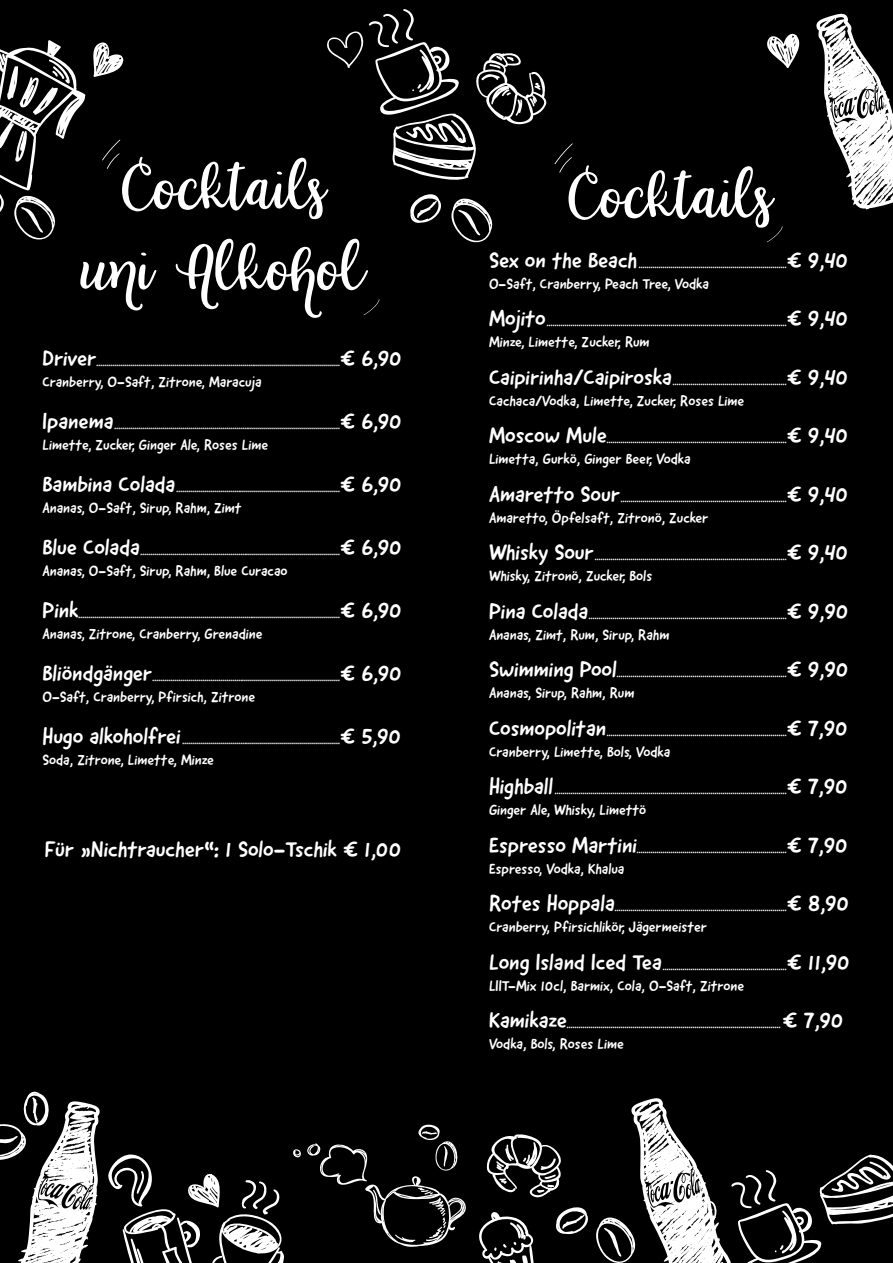
<style>
.page{position:relative;width:893px;height:1263px;background:#000}
.page>*{position:absolute;margin:0;border:0;box-sizing:border-box;transform-origin:0 0}
.t1{font:67.5px/81px "Lemon Squeezy AND";color:#fff;text-align:center}
.t2{font:22.5px "Good Dog New";color:#fff}
.t3{font:15px "Good Dog New";color:#fff}
.t4{font:9px "Good Dog New";color:#fff}
</style>
<div class="page">
<svg style="left:0;top:40px;width:124px;height:200px"></svg>
<svg style="left:0;top:1091px;width:100px;height:172px"></svg>
<svg style="left:108px;top:1154px;width:176px;height:109px"></svg>
<svg style="left:293px;top:1149px;width:8px;height:9px"></svg>
<svg style="left:307px;top:1124px;width:159px;height:123px"></svg>
<svg style="left:816px;top:14px;width:77px;height:195px"></svg>
<svg style="left:767px;top:33px;width:33px;height:35px"></svg>
<svg style="left:327px;top:9px;width:220px;height:234px"></svg>
<svg style="left:479px;top:1098px;width:414px;height:165px"></svg>
<svg style="left:102px;top:140px;width:19px;height:21px"></svg>
<svg style="left:107px;top:153px;width:13px;height:16px"></svg>
<svg style="left:363px;top:299px;width:17px;height:16px"></svg>
<svg style="left:554px;top:143px;width:19px;height:21px"></svg>
<svg style="left:559px;top:157px;width:13px;height:16px"></svg>
<svg style="left:767px;top:226px;width:16px;height:16px"></svg>
<h1 class="t1" style="left:82px;top:150px;width:283px">Cocktails uni Alkohol</h1>
<h2 class="t2" style="left:43px;top:343px;width:55px">Driver</h2>
<p class="t4" style="left:96px;top:357px;width:245px">..........................................................................................................................</p>
<h2 class="t2" style="left:340px;top:343px;width:64px">€ 6,90</h2>
<h3 class="t3" style="left:43px;top:372px;width:221px">Cranberry, O-Saft, Zitrone, Maracuja</h3>
<h2 class="t2" style="left:43px;top:406px;width:73px">Ipanema</h2>
<h2 class="t2" style="left:340px;top:406px;width:64px">€ 6,90</h2>
<p class="t4" style="left:114px;top:420px;width:227px">.................................................................................................................</p>
<h3 class="t3" style="left:43px;top:435px;width:227px">Limette, Zucker, Ginger Ale, Roses Lime</h3>
<h2 class="t2" style="left:43px;top:469px;width:134px">Bambina Colada</h2>
<p class="t4" style="left:176px;top:483px;width:165px">..................................................................................</p>
<h2 class="t2" style="left:340px;top:469px;width:64px">€ 6,90</h2>
<h3 class="t3" style="left:43px;top:498px;width:201px">Ananas, O-Saft, Sirup, Rahm, Zimt</h3>
<h2 class="t2" style="left:43px;top:532px;width:99px">Blue Colada</h2>
<p class="t4" style="left:140px;top:546px;width:201px">....................................................................................................</p>
<h2 class="t2" style="left:340px;top:532px;width:64px">€ 6,90</h2>
<h3 class="t3" style="left:43px;top:561px;width:247px">Ananas, O-Saft, Sirup, Rahm, Blue Curacao</h3>
<h2 class="t2" style="left:43px;top:595px;width:38px">Pink</h2>
<p class="t4" style="left:78px;top:609px;width:263px">...................................................................................................................................</p>
<h2 class="t2" style="left:340px;top:595px;width:64px">€ 6,90</h2>
<h3 class="t3" style="left:43px;top:624px;width:221px">Ananas, Zitrone, Cranberry, Grenadine</h3>
<h2 class="t2" style="left:43px;top:658px;width:111px">Bliöndgänger</h2>
<h2 class="t2" style="left:340px;top:658px;width:64px">€ 6,90</h2>
<p class="t4" style="left:152px;top:672px;width:189px">..............................................................................................</p>
<h3 class="t3" style="left:43px;top:687px;width:214px">O-Saft, Cranberry, Pfirsich, Zitrone</h3>
<h2 class="t2" style="left:43px;top:721px;width:140px">Hugo alkoholfrei</h2>
<h2 class="t2" style="left:340px;top:721px;width:63px">€ 5,90</h2>
<p class="t4" style="left:182px;top:735px;width:159px">...............................................................................</p>
<h3 class="t3" style="left:43px;top:750px;width:173px">Soda, Zitrone, Limette, Minze</h3>
<h2 class="t2" style="left:45px;top:834px;width:359px">Für „Nichtraucher“: 1 Solo-Tschik € 1,00</h2>
<h1 class="t1" style="left:568px;top:158px;width:204px">Cocktails</h1>
<h2 class="t2" style="left:489px;top:245px;width:150px">Sex on the Beach</h2>
<h2 class="t2" style="left:787px;top:245px;width:64px">€ 9,40</h2>
<p class="t4" style="left:639px;top:259px;width:149px">..........................................................................</p>
<h3 class="t3" style="left:489px;top:274px;width:222px">O-Saft, Cranberry, Peach Tree, Vodka</h3>
<h2 class="t2" style="left:489px;top:304px;width:58px">Mojito</h2>
<h2 class="t2" style="left:787px;top:304px;width:64px">€ 9,40</h2>
<p class="t4" style="left:547px;top:317px;width:241px">........................................................................................................................</p>
<h3 class="t3" style="left:489px;top:332px;width:162px">Minze, Limette, Zucker, Rum</h3>
<h2 class="t2" style="left:489px;top:362px;width:184px">Caipirinha/Caipiroska</h2>
<h2 class="t2" style="left:787px;top:362px;width:64px">€ 9,40</h2>
<p class="t4" style="left:673px;top:376px;width:115px">.........................................................</p>
<h3 class="t3" style="left:489px;top:391px;width:257px">Cachaca/Vodka, Limette, Zucker, Roses Lime</h3>
<h2 class="t2" style="left:489px;top:421px;width:119px">Moscow Mule</h2>
<p class="t4" style="left:607px;top:434px;width:181px">..........................................................................................</p>
<h2 class="t2" style="left:787px;top:421px;width:64px">€ 9,40</h2>
<h3 class="t3" style="left:489px;top:449px;width:203px">Limetta, Gurkö, Ginger Beer, Vodka</h3>
<h2 class="t2" style="left:489px;top:479px;width:132px">Amaretto Sour</h2>
<p class="t4" style="left:621px;top:493px;width:167px">...................................................................................</p>
<h2 class="t2" style="left:787px;top:479px;width:64px">€ 9,40</h2>
<h3 class="t3" style="left:489px;top:508px;width:221px">Amaretto, Öpfelsaft, Zitronö, Zucker</h3>
<h2 class="t2" style="left:489px;top:538px;width:106px">Whisky Sour</h2>
<h2 class="t2" style="left:787px;top:538px;width:64px">€ 9,40</h2>
<p class="t4" style="left:595px;top:551px;width:193px">................................................................................................</p>
<h3 class="t3" style="left:489px;top:566px;width:165px">Whisky, Zitronö, Zucker, Bols</h3>
<h2 class="t2" style="left:489px;top:596px;width:101px">Pina Colada</h2>
<p class="t4" style="left:589px;top:610px;width:199px">...................................................................................................</p>
<h2 class="t2" style="left:787px;top:596px;width:64px">€ 9,90</h2>
<h3 class="t3" style="left:489px;top:625px;width:182px">Ananas, Zimt, Rum, Sirup, Rahm</h3>
<h2 class="t2" style="left:489px;top:655px;width:129px">Swimming Pool</h2>
<h2 class="t2" style="left:787px;top:655px;width:64px">€ 9,90</h2>
<p class="t4" style="left:617px;top:668px;width:171px">.....................................................................................</p>
<h3 class="t3" style="left:489px;top:683px;width:147px">Ananas, Sirup, Rahm, Rum</h3>
<h2 class="t2" style="left:489px;top:713px;width:119px">Cosmopolitan</h2>
<h2 class="t2" style="left:787px;top:713px;width:63px">€ 7,90</h2>
<p class="t4" style="left:607px;top:727px;width:181px">..........................................................................................</p>
<h3 class="t3" style="left:489px;top:742px;width:183px">Cranberry, Limette, Bols, Vodka</h3>
<h2 class="t2" style="left:489px;top:772px;width:66px">Highball</h2>
<h2 class="t2" style="left:787px;top:772px;width:63px">€ 7,90</h2>
<p class="t4" style="left:555px;top:785px;width:233px">....................................................................................................................</p>
<h3 class="t3" style="left:489px;top:800px;width:159px">Ginger Ale, Whisky, Limettö</h3>
<h2 class="t2" style="left:489px;top:830px;width:149px">Espresso Martini</h2>
<h2 class="t2" style="left:787px;top:830px;width:63px">€ 7,90</h2>
<p class="t4" style="left:637px;top:844px;width:151px">...........................................................................</p>
<h3 class="t3" style="left:489px;top:859px;width:137px">Espresso, Vodka, Khalua</h3>
<h2 class="t2" style="left:489px;top:889px;width:127px">Rotes Hoppala</h2>
<h2 class="t2" style="left:787px;top:889px;width:65px">€ 8,90</h2>
<p class="t4" style="left:615px;top:902px;width:173px">......................................................................................</p>
<h3 class="t3" style="left:489px;top:917px;width:220px">Cranberry, Pfirsichlikör, Jägermeister</h3>
<h2 class="t2" style="left:489px;top:947px;width:174px">Long Island Iced Tea</h2>
<h2 class="t2" style="left:787px;top:947px;width:65px">€ 11,90</h2>
<p class="t4" style="left:663px;top:961px;width:125px">..............................................................</p>
<h3 class="t3" style="left:489px;top:976px;width:257px">LIIT-Mix 10cl, Barmix, Cola, O-Saft, Zitrone</h3>
<h2 class="t2" style="left:489px;top:1006px;width:79px">Kamikaze</h2>
<p class="t4" style="left:567px;top:1019px;width:215px">...........................................................................................................</p>
<h2 class="t2" style="left:782px;top:1006px;width:63px">€ 7,90</h2>
<h3 class="t3" style="left:489px;top:1034px;width:136px">Vodka, Bols, Roses Lime</h3>
</div>
